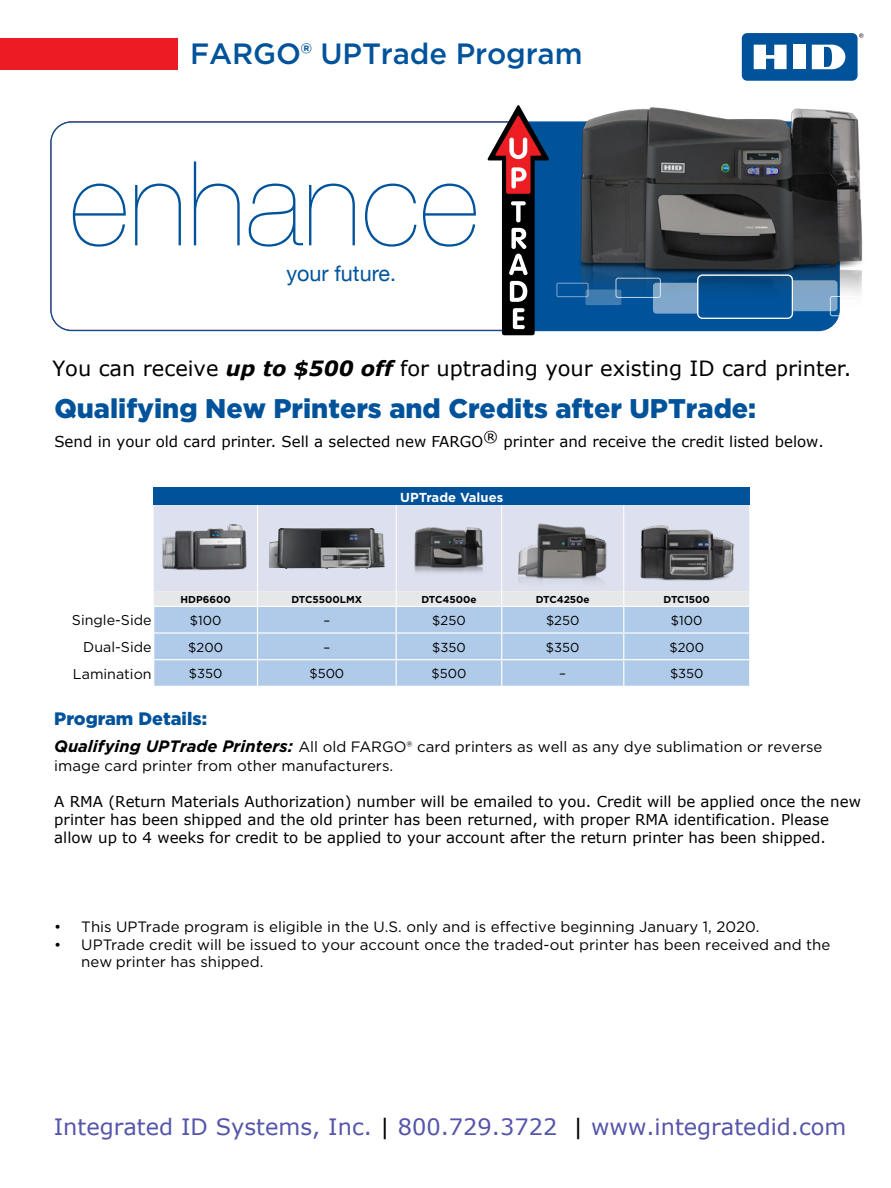
<style>
.page{position:relative;width:891px;height:1188px;background:#fff}
.page>*{position:absolute;margin:0;border:0;box-sizing:border-box;transform-origin:0 0}
.t1{font:200 117.45px "Helvetica Neue";color:#00539b}
.t2{font:500 29.25px "Gotham";letter-spacing:-.005em;color:#00539b}
.t3{font:900 27px "Gotham";color:#00539b}
.t4{font:22.5px "Verdana";color:#55a}
.t5{font:21.45px "Helvetica Neue";color:#00539b}
.t6{font:21px "Verdana";color:#000}
.t7{font:900 18px "Gotham";color:#00529b}
.t8{font:15px/18px "Verdana";color:#000}
.t9{font:15px/18.3px "Gotham";color:#000}
.t10{font:14.25px "Gotham";color:#000}
.t11{font:13.05px "Gotham";color:#000}
.t12{font:700 13.05px "Gotham";color:#fff}
.t13{font:700 10.05px "Gotham";color:#000}
.s1{font-weight:700;font-style:italic}
.s2{font-weight:700;font-style:italic;font-size:16.5px}
.s3{color:#000}
</style>
<div class="page">
<div style="left:51px;top:122px;width:788px;height:209px;background:#00539b;border-radius:21px"></div>
<div style="left:52px;top:123px;width:450px;height:208px;background:#fff"></div>
<img style="left:566px;top:107px;width:297px;height:216px">
<div style="left:502px;top:152px;width:33px;height:183px;background:#000;border-radius:3px"></div>
<div style="left:506px;top:150px;width:25px;height:44px;background:#ed1d24;border-radius:2px"></div>
<svg style="left:487px;top:105px;width:62px;height:55px"></svg>
<svg style="left:511px;top:167px;width:16px;height:22px"></svg>
<svg style="left:511px;top:201px;width:15px;height:21px"></svg>
<svg style="left:509px;top:228px;width:19px;height:47px"></svg>
<svg style="left:510px;top:281px;width:17px;height:21px"></svg>
<svg style="left:513px;top:308px;width:12px;height:21px"></svg>
<div style="left:616px;top:278px;width:45px;height:20px;border:1px solid #fff;border-radius:2px"></div>
<div style="left:585px;top:290px;width:36px;height:15px;background:#3f7cb1;border-radius:2px"></div>
<div style="left:556px;top:283px;width:33px;height:14px;border:1px solid #fff;border-radius:2px"></div>
<div style="left:697px;top:274px;width:96px;height:45px;border:1px solid #fff;border-radius:5px"></div>
<svg style="left:653px;top:283px;width:44px;height:31px"></svg>
<div style="left:830px;top:296px;width:45px;height:20px;border:1px solid #fff;border-radius:2px"></div>
<svg style="left:869px;top:296px;width:6px;height:8px"></svg>
<svg style="left:793px;top:280px;width:45px;height:31px"></svg>
<svg style="left:859px;top:33px;width:4px;height:5px"></svg>
<div style="left:742px;top:33px;width:116px;height:48px;background:#00539b;border-radius:5px"></div>
<div style="left:793px;top:45px;width:12px;height:24px;background:#fff"></div>
<svg style="left:754px;top:45px;width:33px;height:24px"></svg>
<svg style="left:812px;top:45px;width:33px;height:24px"></svg>
<div style="left:0;top:38px;width:178px;height:32px;background:#ed1c24"></div>
<div style="left:154px;top:488px;width:596px;height:17px;background:#00529b"></div>
<div style="left:154px;top:505px;width:595px;height:86px;background:#dde1ef"></div>
<hr style="left:501px;top:505px;width:1px;height:86px;background:#fff">
<hr style="left:623px;top:505px;width:1px;height:86px;background:#fff">
<hr style="left:396px;top:505px;width:1px;height:86px;background:#fff">
<hr style="left:257px;top:505px;width:1px;height:86px;background:#fff">
<svg style="left:154px;top:591px;width:596px;height:95px;background:#bcd1ea"></svg>
<img style="left:154px;top:505px;width:103px;height:69px">
<img style="left:269px;top:528px;width:116px;height:41px">
<img style="left:411px;top:527px;width:76px;height:53px">
<img style="left:514px;top:523px;width:97px;height:67px">
<img style="left:631px;top:513px;width:111px;height:75px">
<p class="t2" style="left:190px;top:35px;width:394px">FARGO® UPTrade Program</p>
<p class="t1" style="left:70px;top:112px;width:410px">enhance</p>
<p class="t5" style="left:286px;top:258px;width:111px">your future.</p>
<p class="t6" style="left:52px;top:354px;width:801px">You can receive <span class="s1">up to $500 off</span> for uptrading your existing ID card printer.</p>
<p class="t3" style="left:54px;top:390px;width:703px">Qualifying New Printers and Credits after UPTrade:</p>
<p class="t8" style="left:54px;top:432px;width:771px">Send in your old card printer. Sell a selected new FARGO® printer and receive the credit listed below.</p>
<p class="t12" style="left:400px;top:488px;width:104px">UPTrade Values</p>
<p class="t13" style="left:181px;top:593px;width:52px">HDP6600</p>
<p class="t13" style="left:291px;top:593px;width:72px">DTC5500LMX</p>
<p class="t13" style="left:421px;top:593px;width:57px">DTC4500e</p>
<p class="t13" style="left:536px;top:593px;width:56px">DTC4250e</p>
<p class="t13" style="left:664px;top:593px;width:48px">DTC1500</p>
<p class="t10" style="left:72px;top:611px;width:81px">Single-Side</p>
<p class="t11" style="left:190px;top:612px;width:33px">$100</p>
<p class="t11" style="left:323px;top:612px;width:8px">–</p>
<p class="t11" style="left:432px;top:612px;width:35px">$250</p>
<p class="t11" style="left:546px;top:612px;width:35px">$250</p>
<p class="t11" style="left:671px;top:612px;width:33px">$100</p>
<p class="t10" style="left:83px;top:638px;width:70px">Dual-Side</p>
<p class="t11" style="left:188px;top:639px;width:36px">$200</p>
<p class="t11" style="left:323px;top:639px;width:8px">–</p>
<p class="t11" style="left:432px;top:639px;width:35px">$350</p>
<p class="t11" style="left:546px;top:639px;width:35px">$350</p>
<p class="t11" style="left:669px;top:639px;width:36px">$200</p>
<p class="t10" style="left:73px;top:665px;width:80px">Lamination</p>
<p class="t11" style="left:189px;top:665px;width:35px">$350</p>
<p class="t11" style="left:309px;top:665px;width:36px">$500</p>
<p class="t11" style="left:432px;top:665px;width:36px">$500</p>
<p class="t11" style="left:559px;top:665px;width:8px">–</p>
<p class="t11" style="left:670px;top:665px;width:35px">$350</p>
<p class="t7" style="left:54px;top:706px;width:154px">Program Details:</p>
<p class="t9" style="left:54px;top:738px;width:770px"><span class="s2">Qualifying UPTrade Printers:</span> All old FARGO® card printers as well as any dye sublimation or reverse image card printer from other manufacturers.</p>
<p class="t8" style="left:54px;top:792px;width:808px">A RMA (Return Materials Authorization) number will be emailed to you. Credit will be applied once the new printer has been shipped and the old printer has been returned, with proper RMA identification. Please allow up to 4 weeks for credit to be applied to your account after the return printer has been shipped.</p>
<p class="t9" style="left:54px;top:918px;width:707px">• This UPTrade program is eligible in the U.S. only and is effective beginning January 1, 2020.</p>
<p class="t9" style="left:81px;top:936px;width:751px;line-height:16.8px;text-indent:-27px">• UPTrade credit will be issued to your account once the traded-out printer has been received and the new printer has shipped.</p>
<p class="t4" style="left:54px;top:1111px;width:794px">Integrated ID Systems, Inc. <span class="s3">|</span> 800.729.3722 <span class="s3">|</span> www.integratedid.com</p>
</div>
